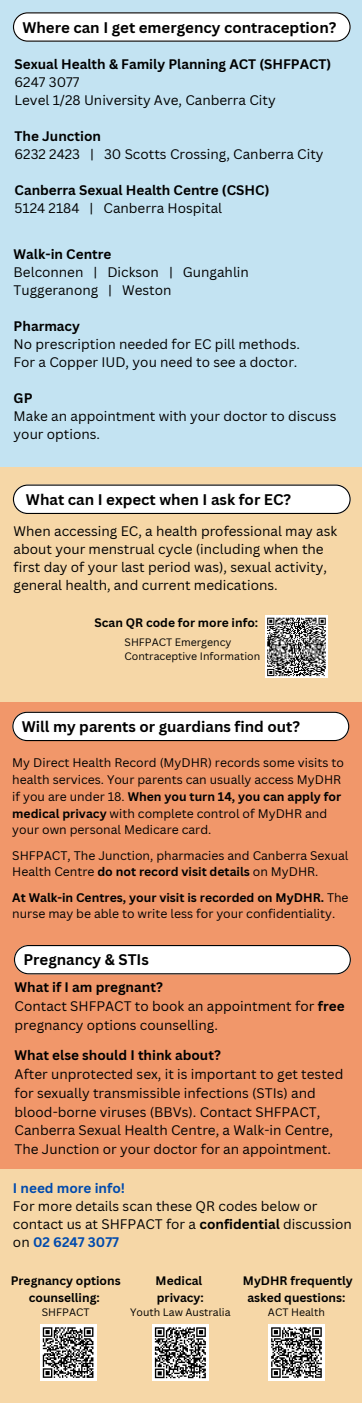
<style>
.page{position:relative;width:362px;height:1403px;background:#fff}
.page>*{position:absolute;margin:0;border:0;box-sizing:border-box;transform-origin:0 0}
.t1{font:700 15px "Canva Sans";color:#000}
.t2{font:13.5px/18px "Canva Sans";color:#000}
.t3{font:700 13.5px/18px "Canva Sans";color:#000}
.t4{font:12.15px/17px "Canva Sans";color:#000}
.t5{font:700 12px/16.6px "Canva Sans";color:#000;text-align:center}
.t6{font:10.5px "Canva Sans";color:#000}
.s1{font-weight:700}
.s2{font-weight:400}
.s3{font-weight:700;color:#004aad}
</style>
<div class="page">
<div style="left:0;top:669px;width:361px;height:734px;background:#f1976a"></div>
<div style="left:0;top:416px;width:361px;height:286px;background:#f6d7a7"></div>
<div style="left:0;top:0;width:361px;height:467px;background:#c3e3f2"></div>
<svg style="left:12px;top:712px;width:336px;height:29px;background:#edebeb"></svg>
<svg style="left:13px;top:485px;width:337px;height:29px;background:#eeedec"></svg>
<svg style="left:13px;top:12px;width:337px;height:30px;background:#e9eaea"></svg>
<div style="left:0;top:1169px;width:361px;height:234px;background:#f6d7a7"></div>
<div style="left:265px;top:616px;width:62px;height:62px;background:#fff"></div>
<svg style="left:267px;top:617px;width:59px;height:60px"></svg>
<svg style="left:14px;top:945px;width:336px;height:29px;background:#edebeb"></svg>
<div style="left:152px;top:1324px;width:56px;height:57px;background:#fff"></div>
<svg style="left:154px;top:1327px;width:52px;height:52px"></svg>
<div style="left:268px;top:1324px;width:56px;height:56px;background:#fff"></div>
<svg style="left:271px;top:1327px;width:51px;height:51px"></svg>
<div style="left:40px;top:1324px;width:56px;height:56px;background:#fff"></div>
<svg style="left:42px;top:1327px;width:52px;height:51px"></svg>
<h3 class="t1" style="left:22px;top:17px;width:315px">Where can I get emergency contraception?</h3>
<h3 class="t2" style="left:15px;top:55px;width:318px"><span class="s1">Sexual Health &amp; Family Planning ACT (SHFPACT)<br></span>6247 3077<br>Level 1/28 University Ave, Canberra City</h3>
<h1 class="t2" style="left:15px;top:127px;width:310px"><span class="s1">The Junction<br></span>6232 2423 | 30 Scotts Crossing, Canberra City</h1>
<h2 class="t3" style="left:15px;top:181px;width:256px">Canberra Sexual Health Centre (CSHC)<br><span class="s2">5124 2184 | Canberra Hospital</span></h2>
<h2 class="t2" style="left:14px;top:244px;width:236px"><span class="s1">Walk-in Centre<br></span>Belconnen | Dickson | Gungahlin<br>Tuggeranong | Weston</h2>
<h3 class="t2" style="left:14px;top:316px;width:287px"><span class="s1">Pharmacy<br></span>No prescription needed for EC pill methods.<br>For a Copper IUD, you need to see a doctor.</h3>
<h5 class="t2" style="left:14px;top:388px;width:324px"><span class="s1">GP<br></span>Make an appointment with your doctor to discuss your options.</h5>
<h3 class="t1" style="left:26px;top:489px;width:266px">What can I expect when I ask for EC?</h3>
<h3 class="t2" style="left:14px;top:522px;width:324px">When accessing EC, a health professional may ask about your menstrual cycle (including when the first day of your last period was), sexual activity, general health, and current medications.</h3>
<h1 class="t5" style="left:94px;top:614px;width:165px">Scan QR code for more info:</h1>
<p class="t6" style="left:124px;top:635px;width:108px">SHFPACT Emergency</p>
<p class="t6" style="left:124px;top:649px;width:137px">Contraceptive Information</p>
<h1 class="t1" style="left:22px;top:716px;width:279px">Will my parents or guardians find out?</h1>
<h3 class="t4" style="left:12px;top:754px;width:332px">My Direct Health Record (MyDHR) records some visits to health services. Your parents can usually access MyDHR if you are under 18. <span class="s1">When you turn 14, you can apply for medical privacy</span> with complete control of MyDHR and your own personal Medicare card.</h3>
<h3 class="t4" style="left:12px;top:846px;width:337px">SHFPACT, The Junction, pharmacies and Canberra Sexual<br>Health Centre <span class="s1">do not record visit details</span> on MyDHR.</h3>
<h3 class="t4" style="left:12px;top:888px;width:337px"><span class="s1">At Walk-in Centres, your visit is recorded on MyDHR.</span> The nurse may be able to write less for your confidentiality.</h3>
<p class="t1" style="left:23px;top:949px;width:127px">Pregnancy &amp; STIs</p>
<h3 class="t2" style="left:15px;top:977px;width:331px;line-height:18.8px"><span class="s1">What if I am pregnant?<br></span>Contact SHFPACT to book an appointment for <span class="s1">free </span>pregnancy options counselling.</h3>
<h4 class="t2" style="left:15px;top:1046px;width:329px;line-height:18.8px"><span class="s1">What else should I think about?<br></span>After unprotected sex, it is important to get tested for sexually transmissible infections (STIs) and blood-borne viruses (BBVs). Contact SHFPACT, Canberra Sexual Health Centre, a Walk-in Centre, The Junction or your doctor for an appointment.</h4>
<p class="t2" style="left:13px;top:1179px;width:340px"><span class="s3">I need more info!<br></span>For more details scan these QR codes below or contact us at SHFPACT for a <span class="s1">confidential</span> discussion on <span class="s3">02 6247 3077</span></p>
<p class="t5" style="left:155px;top:1272px;width:48px">Medical</p>
<p class="t5" style="left:156px;top:1288px;width:48px">privacy:</p>
<h1 class="t6" style="left:130px;top:1305px;width:102px">Youth Law Australia</h1>
<h3 class="t5" style="left:242px;top:1272px;width:111px">MyDHR frequently asked questions:</h3>
<h3 class="t6" style="left:267px;top:1305px;width:58px">ACT Health</h3>
<h3 class="t5" style="left:11px;top:1272px;width:111px">Pregnancy options counselling:</h3>
<h3 class="t6" style="left:42px;top:1305px;width:49px">SHFPACT</h3>
</div>
